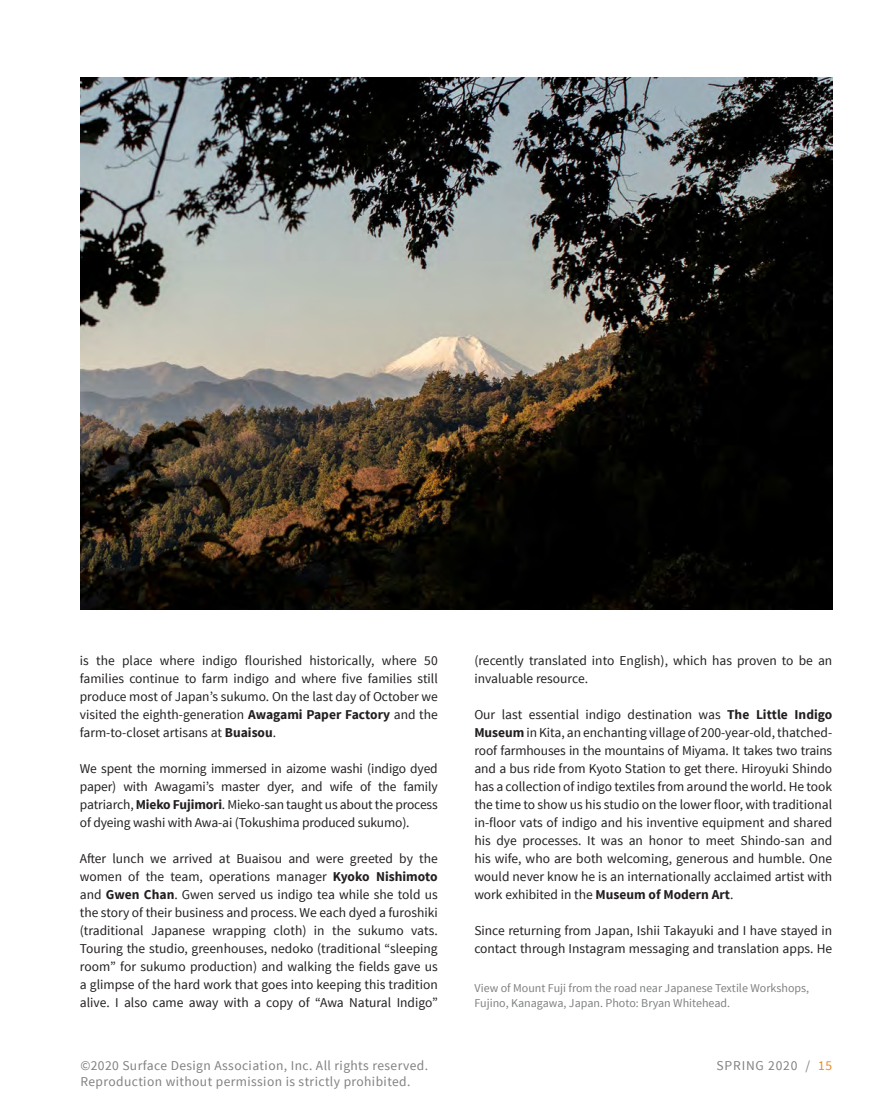
<style>
.page{position:relative;width:891px;height:1107px;background:#fff}
.page>*{position:absolute;margin:0;border:0;box-sizing:border-box;transform-origin:0 0}
.t1{font:13.5px/18px "Source Sans Pro";color:#231f20;text-align:justify}
.t2{font:13.5px/16.2px "Source Sans Pro";letter-spacing:.03em;color:#808181}
.t3{font:13.5px "Source Sans Pro";letter-spacing:.06em;color:#808181}
.t4{font:12px/14.4px "Source Sans Pro";color:#808181}
.s1{font-weight:700}
.s2{color:#e98c24}
</style>
<div class="page">
<img style="left:80px;top:78px;width:752px;height:532px">
<p class="t1" style="left:80px;top:652px;width:359px">is the place where indigo flourished historically, where 50 families continue to farm indigo and where five families still produce most of Japan’s sukumo. On the last day of October we visited the eighth-generation <span class="s1">Awagami Paper Factory</span> and the farm-to-closet artisans at <span class="s1">Buaisou</span>.</p>
<p class="t1" style="left:80px;top:760px;width:359px">We spent the morning immersed in aizome washi (indigo dyed paper) with Awagami’s master dyer, and wife of the family patriarch, <span class="s1">Mieko Fujimori</span>. Mieko-san taught us about the process of dyeing washi with Awa-ai (Tokushima produced sukumo).</p>
<p class="t1" style="left:80px;top:850px;width:359px">After lunch we arrived at Buaisou and were greeted by the women of the team, operations manager <span class="s1">Kyoko Nishimoto </span>and <span class="s1">Gwen Chan</span>. Gwen served us indigo tea while she told us the story of their business and process. We each dyed a furoshiki (traditional Japanese wrapping cloth) in the sukumo vats.<br>Touring the studio, greenhouses, nedoko (traditional “sleeping room” for sukumo production) and walking the fields gave us a glimpse of the hard work that goes into keeping this tradition alive. I also came away with a copy of “Awa Natural Indigo”</p>
<p class="t1" style="left:474px;top:652px;width:359px">(recently translated into English), which has proven to be an invaluable resource.</p>
<p class="t1" style="left:474px;top:706px;width:359px">Our last essential indigo destination was <span class="s1">The Little Indigo Museum</span> in Kita, an enchanting village of 200-year-old, thatched&shy;roof farmhouses in the mountains of Miyama. It takes two trains and a bus ride from Kyoto Station to get there. Hiroyuki Shindo has a collection of indigo textiles from around the world. He took the time to show us his studio on the lower floor, with traditional in-floor vats of indigo and his inventive equipment and shared his dye processes. It was an honor to meet Shindo-san and his wife, who are both welcoming, generous and humble. One would never know he is an internationally acclaimed artist with work exhibited in the <span class="s1">Museum of Modern Art</span>.</p>
<p class="t1" style="left:474px;top:922px;width:359px">Since returning from Japan, Ishii Takayuki and I have stayed in contact through Instagram messaging and translation apps. He</p>
<p class="t4" style="left:475px;top:981px;width:336px">View of Mount Fuji from the road near Japanese Textile Workshops,<br>Fujino, Kanagawa, Japan. Photo: Bryan Whitehead.</p>
<p class="t2" style="left:80px;top:1058px;width:349px">©2020 Surface Design Association, Inc. All rights reserved.<br>Reproduction without permission is strictly prohibited.</p>
<p class="t3" style="left:716px;top:1057px;width:117px">SPRING 2020 / <span class="s2">15</span></p>
</div>
